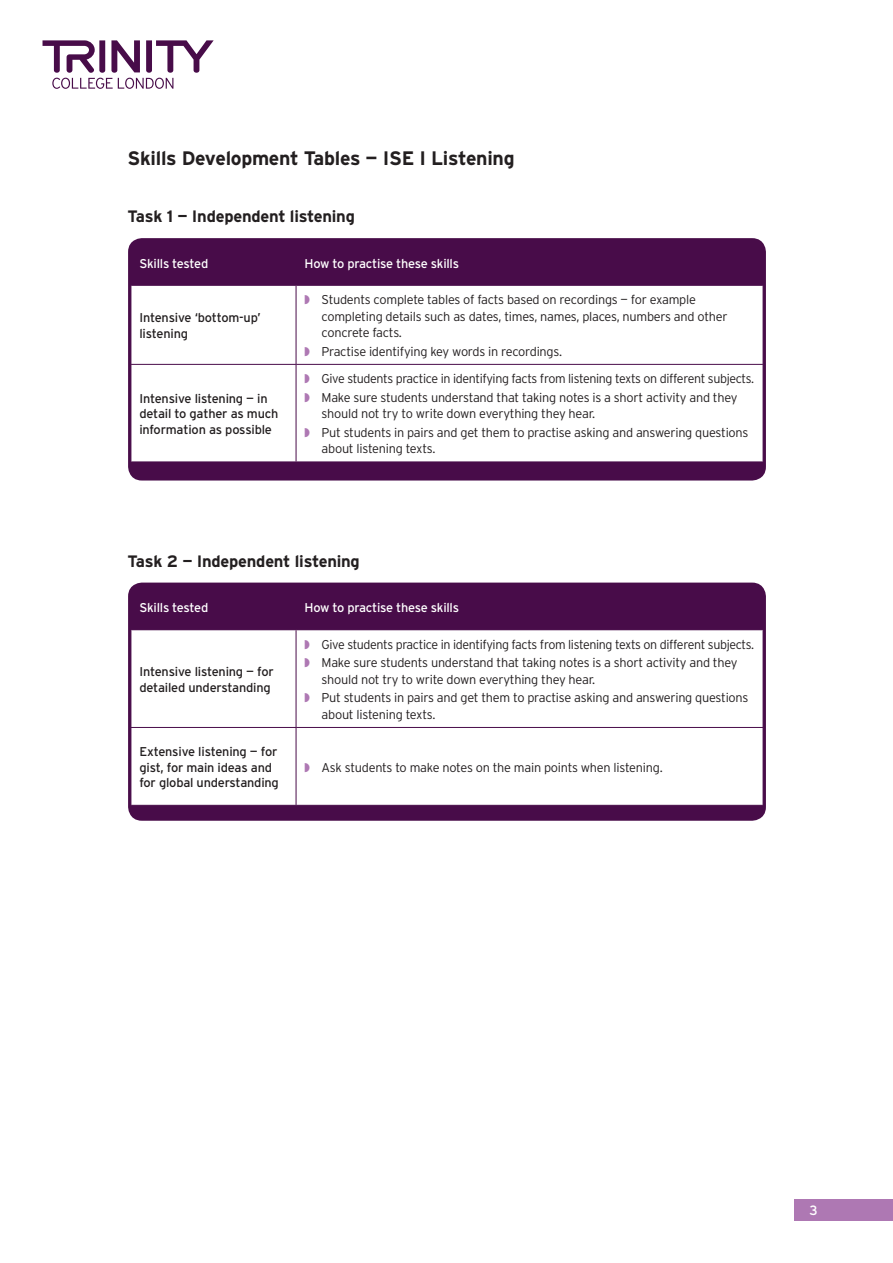
<style>
.page{position:relative;width:893px;height:1263px;background:#fff}
.page>*{position:absolute;margin:0;border:0;box-sizing:border-box;transform-origin:0 0}
.t1{font:700 19.5px "Interstate";letter-spacing:-.015em;color:#231f20}
.t2{font:700 16.5px "Interstate";letter-spacing:-.015em;color:#231f20}
.t3{font:13.5px "Interstate";color:#fff}
.t4{font:300 12.75px/18.6px "Interstate";letter-spacing:-.02em;color:#231f20}
.t5{font:12.75px/15.8px "Interstate";letter-spacing:-.015em;color:#231f20}
.t6{font:12.75px "Interstate";letter-spacing:-.02em;color:#fff}
.s1{color:#ae78b3}
</style>
<div class="page">
<div style="left:794px;top:1199px;width:99px;height:21px;background:#ae78b3"></div>
<svg style="left:43px;top:40px;width:171px;height:49px"></svg>
<div style="left:129px;top:239px;width:636px;height:240px;background:#480c49;border-radius:13px"></div>
<div style="left:132px;top:286px;width:631px;height:176px;background:#fff"></div>
<hr style="left:296px;top:286px;width:1px;height:78px;background:#480c49">
<hr style="left:131px;top:364px;width:165px;height:1px;background:#480c49">
<hr style="left:296px;top:364px;width:467px;height:1px;background:#480c49">
<hr style="left:296px;top:365px;width:1px;height:97px;background:#480c49">
<div style="left:128px;top:238px;width:638px;height:242px;border:2px solid #480c49;border-radius:13px"></div>
<div style="left:129px;top:584px;width:636px;height:236px;background:#480c49;border-radius:13px"></div>
<div style="left:132px;top:630px;width:631px;height:175px;background:#fff"></div>
<hr style="left:296px;top:630px;width:1px;height:97px;background:#480c49">
<hr style="left:131px;top:727px;width:165px;height:1px;background:#480c49">
<hr style="left:296px;top:727px;width:467px;height:1px;background:#480c49">
<hr style="left:296px;top:728px;width:1px;height:77px;background:#480c49">
<div style="left:128px;top:583px;width:638px;height:238px;border:2px solid #480c49;border-radius:13px"></div>
<h1 class="t1" style="left:128px;top:147px;width:389px">Skills Development Tables — ISE I Listening</h1>
<p class="t2" style="left:128px;top:207px;width:229px">Task 1 — Independent listening</p>
<p class="t6" style="left:139px;top:256px;width:70px">Skills tested</p>
<p class="t6" style="left:305px;top:256px;width:156px">How to practise these skills</p>
<p class="t5" style="left:139px;top:310px;width:123px">Intensive ‘bottom-up’ listening</p>
<p class="t5" style="left:139px;top:390px;width:141px">Intensive listening — in detail to gather as much information as possible</p>
<p class="t4" style="left:322px;top:291px;width:408px;line-height:16.5px;text-indent:-17px"><span class="s1">◗</span> Students complete tables of facts based on recordings — for example completing details such as dates, times, names, places, numbers and other concrete facts.</p>
<p class="t4" style="left:305px;top:342px;width:259px"><span class="s1">◗</span> Practise identifying key words in recordings.</p>
<p class="t4" style="left:305px;top:369px;width:451px"><span class="s1">◗</span> Give students practice in identifying facts from listening texts on different subjects. <span class="s1">◗</span> Make sure students understand that taking notes is a short activity and they</p>
<p class="t4" style="left:305px;top:404px;width:445px;text-indent:17px">should not try to write down everything they hear.<br><span class="s1">◗</span> Put students in pairs and get them to practise asking and answering questions</p>
<p class="t4" style="left:322px;top:439px;width:115px">about listening texts.</p>
<p class="t2" style="left:128px;top:552px;width:234px">Task 2 — Independent listening</p>
<p class="t6" style="left:139px;top:600px;width:70px">Skills tested</p>
<p class="t6" style="left:305px;top:600px;width:156px">How to practise these skills</p>
<p class="t5" style="left:139px;top:663px;width:136px">Intensive listening — for detailed understanding</p>
<p class="t5" style="left:139px;top:743px;width:141px">Extensive listening — for gist, for main ideas and for global understanding</p>
<p class="t4" style="left:305px;top:635px;width:451px"><span class="s1">◗</span> Give students practice in identifying facts from listening texts on different subjects. <span class="s1">◗</span> Make sure students understand that taking notes is a short activity and they</p>
<p class="t4" style="left:305px;top:670px;width:445px;text-indent:17px">should not try to write down everything they hear.<br><span class="s1">◗</span> Put students in pairs and get them to practise asking and answering questions</p>
<p class="t4" style="left:322px;top:705px;width:115px">about listening texts.</p>
<p class="t4" style="left:305px;top:758px;width:360px"><span class="s1">◗</span> Ask students to make notes on the main points when listening.</p>
<p class="t3" style="left:809px;top:1203px;width:10px">3</p>
</div>
